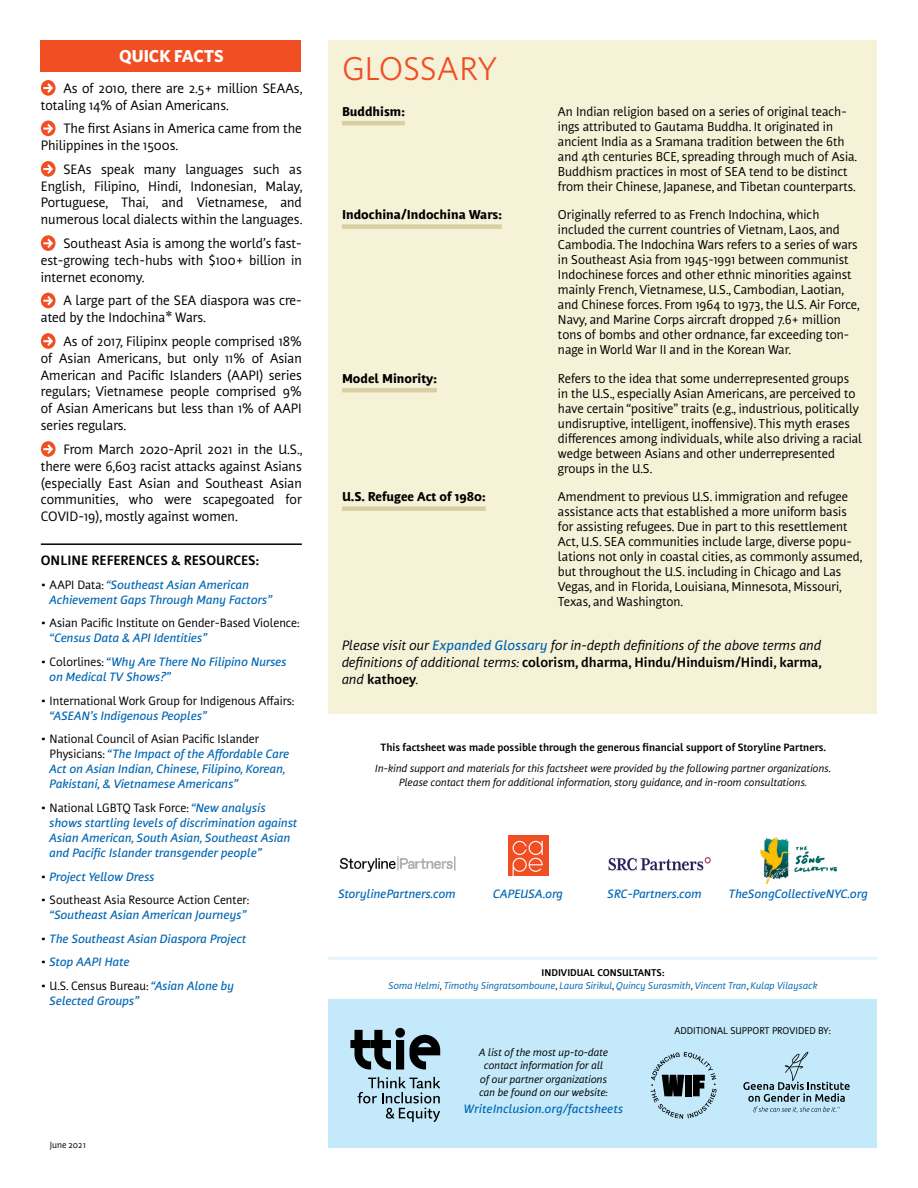
<style>
.page{position:relative;width:918px;height:1188px;background:#fff}
.page>*{position:absolute;margin:0;border:0;box-sizing:border-box;transform-origin:0 0}
.t1{font:33px "Whitney";letter-spacing:-.005em;color:#f04e23}
.t2{font:700 17.25px "Whitney";letter-spacing:-.005em;color:#fff}
.t3{font:13.5px/16.8px "Nuvo Pro";color:#000;text-align:justify}
.t4{font:italic 13.5px/16.8px "Nuvo Pro";color:#000;text-align:justify}
.t5{font:700 13.5px "Nuvo Pro";color:#000}
.t6{font:12.75px/15px "Nuvo Pro";color:#000}
.t7{font:800 12.75px "Nuvo Pro";color:#000}
.t8{font:italic 500 12px/15px "Nuvo Pro";color:#0066b3}
.t9{font:12px/15px "Nuvo Pro";color:#000}
.t10{font:italic 10.5px/13.5px "Nuvo Pro";color:#000;text-align:center}
.t11{font:700 10.5px "Nuvo Pro";color:#000}
.t12{font:italic 9.75px/13.5px "Nuvo Pro";color:#0066b3;text-align:center}
.t13{font:9.75px "Nuvo Pro";color:#000}
.t14{font:9px "Nuvo Pro";color:#000}
.s1{font-weight:400;font-style:normal;font-size:13.5px;color:#000}
.s2{font-weight:400;font-style:normal;color:#000}
.s3{font-size:13.5px}
.s4{font-weight:500;font-style:italic;color:#0066b3}
.s5{font-weight:500;color:#0066b3}
.s6{font-weight:700;font-style:normal}
.s7{font-weight:700;font-style:normal;color:#000}
.s8{font-style:normal;color:#000}
</style>
<div class="page">
<div style="left:40px;top:40px;width:262px;height:32px;background:#f04e23"></div>
<div style="left:328px;top:999px;width:550px;height:149px;background:#c4e9fb"></div>
<svg style="left:350px;top:1028px;width:90px;height:42px"></svg>
<svg style="left:358px;top:1077px;width:82px;height:45px"></svg>
<svg style="left:651px;top:1052px;width:66px;height:67px"></svg>
<svg style="left:743px;top:1052px;width:107px;height:61px"></svg>
<hr style="left:41px;top:543px;width:261px;height:2px;background:#000">
<svg style="left:41px;top:80px;width:15px;height:16px"></svg>
<svg style="left:43px;top:83px;width:10px;height:10px"></svg>
<div style="left:41px;top:121px;width:15px;height:15px;background:#f04e23;border-radius:50%"></div>
<svg style="left:43px;top:124px;width:10px;height:9px"></svg>
<svg style="left:41px;top:161px;width:15px;height:16px"></svg>
<svg style="left:43px;top:164px;width:10px;height:10px"></svg>
<svg style="left:41px;top:235px;width:15px;height:16px"></svg>
<svg style="left:43px;top:239px;width:10px;height:9px"></svg>
<div style="left:41px;top:293px;width:15px;height:15px;background:#f04e23;border-radius:50%"></div>
<svg style="left:43px;top:296px;width:10px;height:9px"></svg>
<svg style="left:41px;top:333px;width:15px;height:16px"></svg>
<svg style="left:43px;top:336px;width:10px;height:10px"></svg>
<svg style="left:41px;top:441px;width:15px;height:16px"></svg>
<svg style="left:43px;top:444px;width:10px;height:10px"></svg>
<div style="left:328px;top:40px;width:550px;height:674px;background:#f6f2d7"></div>
<hr style="left:342px;top:121px;width:63px;height:4px;background:#dacea4">
<div style="left:342px;top:224px;width:160px;height:5px;background:#dacea4"></div>
<hr style="left:342px;top:388px;width:95px;height:4px;background:#dacea4">
<div style="left:342px;top:506px;width:144px;height:5px;background:#dacea4"></div>
<hr style="left:328px;top:957px;width:550px;height:3px;background:#e4f5fd">
<img style="left:339px;top:856px;width:117px;height:16px">
<img style="left:609px;top:857px;width:101px;height:14px">
<div style="left:508px;top:836px;width:40px;height:40px;background:#f04e23"></div>
<svg style="left:513px;top:841px;width:30px;height:35px"></svg>
<img style="left:761px;top:837px;width:75px;height:46px">
<h2 class="t2" style="left:119px;top:46px;width:106px">QUICK FACTS</h2>
<p class="t3" style="left:41px;top:79px;width:263px;text-indent:22px">As of 2010, there are 2.5+ million SEAAs, totaling 14% of Asian Americans.</p>
<p class="t3" style="left:41px;top:120px;width:263px;text-indent:22px">The first Asians in America came from the<br>Philippines in the 1500s.</p>
<p class="t3" style="left:41px;top:160px;width:263px;text-indent:22px">SEAs speak many languages such as English, Filipino, Hindi, Indonesian, Malay, Portuguese, Thai, and Vietnamese, and numerous local dialects within the languages.</p>
<p class="t3" style="left:41px;top:234px;width:262px;text-indent:22px">Southeast Asia is among the world’s fast&shy;est-growing tech-hubs with $100+ billion in internet economy.</p>
<p class="t3" style="left:41px;top:292px;width:262px;text-indent:22px">A large part of the SEA diaspora was cre&shy;ated by the Indochina* Wars.</p>
<p class="t3" style="left:41px;top:332px;width:263px;text-indent:22px">As of 2017, Filipinx people comprised 18% of Asian Americans, but only 11% of Asian American and Pacific Islanders (AAPI) series regulars; Vietnamese people comprised 9% of Asian Americans but less than 1% of AAPI series regulars.</p>
<p class="t3" style="left:41px;top:440px;width:263px;text-indent:22px">From March 2020-April 2021 in the U.S., there were 6,603 racist attacks against Asians (especially East Asian and Southeast Asian communities, who were scapegoated for COVID-19), mostly against women.</p>
<p class="t5" style="left:41px;top:551px;width:220px">ONLINE REFERENCES &amp; RESOURCES:</p>
<p class="t8" style="left:50px;top:577px;width:224px;text-indent:-9px"><span class="s1">•</span> <span class="s2">AAPI Data:</span> “Southeast Asian American<br>Achievement Gaps Through Many Factors”</p>
<p class="t9" style="left:50px;top:615px;width:251px;text-indent:-9px"><span class="s3">•</span> Asian Pacific Institute on Gender-Based Violence: <span class="s4">“Census Data &amp; API Identities”</span></p>
<p class="t8" style="left:50px;top:654px;width:239px;text-indent:-9px"><span class="s1">•</span> <span class="s2">Colorlines:</span> “Why Are There No Filipino Nurses on Medical TV Shows?”</p>
<p class="t9" style="left:50px;top:693px;width:246px;text-indent:-9px"><span class="s3">•</span> International Work Group for Indigenous Affairs: <span class="s4">“ASEAN’s Indigenous Peoples”</span></p>
<p class="t8" style="left:50px;top:731px;width:241px;text-indent:-9px"><span class="s1">•</span> <span class="s2">National Council of Asian Pacific Islander Physicians:</span> “The Impact of the Affordable Care Act on Asian Indian, Chinese, Filipino, Korean, Pakistani, &amp; Vietnamese Americans”</p>
<p class="t8" style="left:50px;top:800px;width:249px;text-indent:-9px"><span class="s1">•</span> <span class="s2">National LGBTQ Task Force:</span> “New analysis shows startling levels of discrimination against Asian American, South Asian, Southeast Asian and Pacific Islander transgender people”</p>
<p class="t8" style="left:41px;top:868px;width:115px"><span class="s1">•</span> Project Yellow Dress</p>
<p class="t9" style="left:41px;top:892px;width:210px;text-align:center"><span class="s3">•</span> Southeast Asia Resource Action Center: <span class="s4">“Southeast Asian American Journeys”</span></p>
<p class="t8" style="left:41px;top:931px;width:207px"><span class="s1">•</span> The Southeast Asian Diaspora Project</p>
<p class="t8" style="left:41px;top:954px;width:90px"><span class="s1">•</span> Stop AAPI Hate</p>
<p class="t8" style="left:50px;top:978px;width:186px;text-indent:-9px"><span class="s1">•</span> <span class="s2">U.S. Census Bureau:</span> “Asian Alone by<br>Selected Groups”</p>
<p class="t14" style="left:50px;top:1138px;width:38px">June 2021</p>
<h1 class="t1" style="left:342px;top:49px;width:157px">GLOSSARY</h1>
<p class="t7" style="left:342px;top:102px;width:64px">Buddhism:</p>
<p class="t6" style="left:558px;top:103px;width:301px">An Indian religion based on a series of original teach&shy;ings attributed to Gautama Buddha. It originated in ancient India as a Sramana tradition between the 6th and 4th centuries BCE, spreading through much of Asia.<br>Buddhism practices in most of SEA tend to be distinct from their Chinese, Japanese, and Tibetan counterparts.</p>
<p class="t7" style="left:342px;top:205px;width:161px">Indochina/Indochina Wars:</p>
<p class="t6" style="left:558px;top:207px;width:303px">Originally referred to as French Indochina, which included the current countries of Vietnam, Laos, and Cambodia. The Indochina Wars refers to a series of wars in Southeast Asia from 1945-1991 between communist Indochinese forces and other ethnic minorities against mainly French, Vietnamese, U.S., Cambodian, Laotian, and Chinese forces. From 1964 to 1973, the U.S. Air Force, Navy, and Marine Corps aircraft dropped 7.6+ million tons of bombs and other ordnance, far exceeding ton&shy;nage in World War II and in the Korean War.</p>
<p class="t7" style="left:342px;top:369px;width:96px">Model Minority:</p>
<p class="t6" style="left:558px;top:370px;width:306px">Refers to the idea that some underrepresented groups in the U.S., especially Asian Americans, are perceived to have certain “positive” traits (e.g., industrious, politically undisruptive, intelligent, inoffensive). This myth erases differences among individuals, while also driving a racial wedge between Asians and other underrepresented groups in the U.S.</p>
<p class="t7" style="left:342px;top:487px;width:145px">U.S. Refugee Act of 1980:</p>
<p class="t6" style="left:558px;top:489px;width:306px">Amendment to previous U.S. immigration and refugee assistance acts that established a more uniform basis for assisting refugees. Due in part to this resettlement Act, U.S. SEA communities include large, diverse popu&shy;lations not only in coastal cities, as commonly assumed, but throughout the U.S. including in Chicago and Las Vegas, and in Florida, Louisiana, Minnesota, Missouri, Texas, and Washington.</p>
<p class="t4" style="left:342px;top:636px;width:481px">Please visit our <span class="s5">Expanded Glossary</span> for in-depth definitions of the above terms and definitions of additional terms: <span class="s6">colorism, dharma, Hindu/Hinduism/Hindi, karma, </span>and <span class="s6">kathoey</span>.</p>
<p class="t11" style="left:380px;top:740px;width:447px">This factsheet was made possible through the generous financial support of Storyline Partners.</p>
<p class="t10" style="left:375px;top:761px;width:457px;line-height:14.2px">In-kind support and materials for this factsheet were provided by the following partner organizations.<br>Please contact them for additional information, story guidance, and in-room consultations.</p>
<p class="t8" style="left:338px;top:886px;width:119px">StorylinePartners.com</p>
<p class="t8" style="left:493px;top:886px;width:71px">CAPEUSA.org</p>
<p class="t8" style="left:608px;top:886px;width:96px">SRC-Partners.com</p>
<p class="t8" style="left:729px;top:886px;width:140px">TheSongCollectiveNYC.org</p>
<p class="t12" style="left:388px;top:965px;width:431px"><span class="s7">INDIVIDUAL CONSULTANTS:<br></span>Soma Helmi<span class="s8">,</span> Timothy Singratsomboune<span class="s8">,</span> Laura Sirikul<span class="s8">,</span> Quincy Surasmith<span class="s8">,</span> Vincent Tran<span class="s8">,</span> Kulap Vilaysack</p>
<p class="t10" style="left:479px;top:1045px;width:131px">A list of the most up-to-date contact information for all of our partner organizations can be found on our website:</p>
<p class="t8" style="left:464px;top:1100px;width:161px">WriteInclusion.org/factsheets</p>
<p class="t13" style="left:674px;top:1024px;width:158px">ADDITIONAL SUPPORT PROVIDED BY:</p>
</div>
